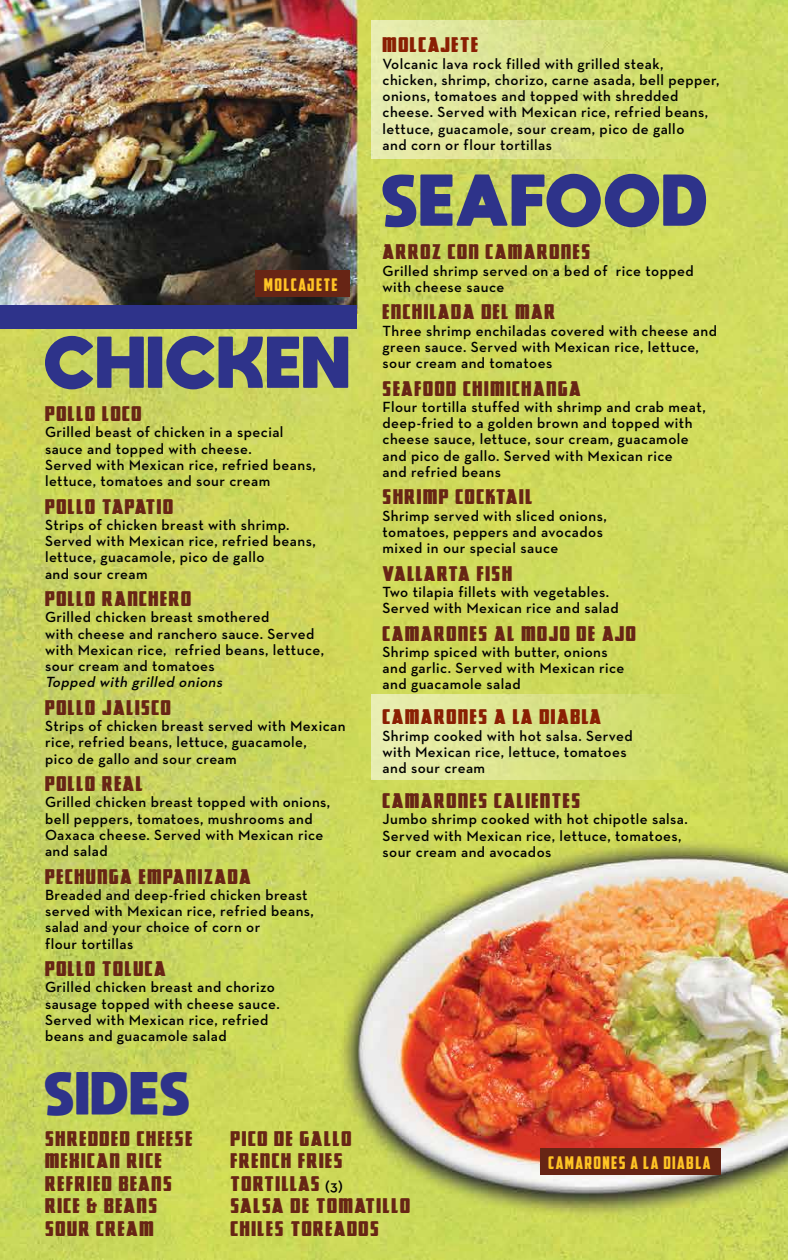
<style>
.page{position:relative;width:810px;height:1260px;background:#fff}
.page>*{position:absolute;margin:0;border:0;box-sizing:border-box;transform-origin:0 0}
.t1{font:800 51.25px "moon get";letter-spacing:.05em;color:#2e338a}
.t2{font:800 42.5px "moon get";letter-spacing:.05em;color:#2e338a}
.t3{font:17.5px/22.5px "Great Lakes NF";letter-spacing:.095em;color:#672515}
.t4{font:17.5px "Great Lakes NF";letter-spacing:.095em;color:#8a1f03}
.t5{font:17.5px "American Captain";letter-spacing:.08em;color:#ffc425}
.t6{font:600 15px/16.2px "Neutra Text";letter-spacing:.03em;color:#000}
.t7{font:italic 600 15px "Neutra Text";color:#000}
.s1{font-family:"Neutra Text";font-weight:600;font-size:15px;color:#000}
</style>
<div class="page">
<img style="left:0;top:0;width:788px;height:1260px">
<div style="left:371px;top:20px;width:327px;height:139px;background:linear-gradient(to right,#e8ecb4,#cbd95e)"></div>
<div style="left:0;top:305px;width:356px;height:23px;background:#2e338a"></div>
<div style="left:256px;top:270px;width:94px;height:27px;background:#672515"></div>
<div style="left:371px;top:695px;width:349px;height:85px;background:linear-gradient(to right,#e9eeb3,#cad859)"></div>
<div style="left:540px;top:1148px;width:181px;height:27px;background:#672515"></div>
<p class="t4" style="left:383px;top:32px;width:97px">MOLCAJETE</p>
<p class="t6" style="left:382px;top:55px;width:339px">Volcanic lava rock filled with grilled steak, chicken, shrimp, chorizo, carne asada, bell pepper, onions, tomatoes and topped with shredded cheese. Served with Mexican rice, refried beans, lettuce, guacamole, sour cream, pico de gallo<br>and corn or flour tortillas</p>
<p class="t5" style="left:264px;top:274px;width:75px">MOLCAJETE</p>
<h1 class="t1" style="left:45px;top:330px;width:306px">CHICKEN</h1>
<p class="t3" style="left:45px;top:402px;width:98px">POLLO LOCO</p>
<p class="t6" style="left:45px;top:424px;width:272px">Grilled beast of chicken in a special sauce and topped with cheese.<br>Served with Mexican rice, refried beans, lettuce, tomatoes and sour cream</p>
<p class="t3" style="left:45px;top:495px;width:129px">POLLO TAPATIO</p>
<p class="t6" style="left:45px;top:516px;width:272px">Strips of chicken breast with shrimp.<br>Served with Mexican rice, refried beans, lettuce, guacamole, pico de gallo<br>and sour cream</p>
<p class="t3" style="left:45px;top:587px;width:147px">POLLO RANCHERO</p>
<p class="t6" style="left:45px;top:609px;width:281px">Grilled chicken breast smothered<br>with cheese and ranchero sauce. Served with Mexican rice, refried beans, lettuce, sour cream and tomatoes</p>
<p class="t7" style="left:45px;top:673px;width:182px">Topped with grilled onions</p>
<p class="t3" style="left:45px;top:696px;width:127px">POLLO JALISCO</p>
<p class="t6" style="left:45px;top:718px;width:302px">Strips of chicken breast served with Mexican rice, refried beans, lettuce, guacamole,<br>pico de gallo and sour cream</p>
<p class="t3" style="left:45px;top:772px;width:99px">POLLO REAL</p>
<p class="t6" style="left:45px;top:794px;width:287px">Grilled chicken breast topped with onions, bell peppers, tomatoes, mushrooms and Oaxaca cheese. Served with Mexican rice and salad</p>
<p class="t3" style="left:45px;top:865px;width:207px">PECHUNGA EMPANIZADA</p>
<p class="t6" style="left:45px;top:886px;width:271px">Breaded and deep-fried chicken breast served with Mexican rice, refried beans, salad and your choice of corn or<br>flour tortillas</p>
<p class="t3" style="left:45px;top:957px;width:122px">POLLO TOLUCA</p>
<p class="t6" style="left:45px;top:979px;width:236px">Grilled chicken breast and chorizo sausage topped with cheese sauce.<br>Served with Mexican rice, refried beans and guacamole salad</p>
<h2 class="t2" style="left:45px;top:1067px;width:147px">SIDES</h2>
<h1 class="t1" style="left:382px;top:168px;width:327px">SEAFOOD</h1>
<p class="t3" style="left:383px;top:241px;width:209px">ARROZ CON CAMARONES</p>
<p class="t6" style="left:382px;top:262px;width:313px">Grilled shrimp served on a bed of rice topped with cheese sauce</p>
<p class="t3" style="left:383px;top:301px;width:174px">ENCHILADA DEL MAR</p>
<p class="t6" style="left:382px;top:322px;width:336px">Three shrimp enchiladas covered with cheese and green sauce. Served with Mexican rice, lettuce, sour cream and tomatoes</p>
<p class="t3" style="left:383px;top:377px;width:200px">SEAFOOD CHIMICHANGA</p>
<p class="t6" style="left:382px;top:398px;width:325px">Flour tortilla stuffed with shrimp and crab meat, deep-fried to a golden brown and topped with cheese sauce, lettuce, sour cream, guacamole and pico de gallo. Served with Mexican rice<br>and refried beans</p>
<p class="t3" style="left:383px;top:486px;width:151px">SHRIMP COCKTAIL</p>
<p class="t6" style="left:382px;top:507px;width:226px">Shrimp served with sliced onions, tomatoes, peppers and avocados mixed in our special sauce</p>
<p class="t3" style="left:383px;top:562px;width:131px">VALLARTA FISH</p>
<p class="t6" style="left:382px;top:583px;width:238px">Two tilapia fillets with vegetables.<br>Served with Mexican rice and salad</p>
<p class="t3" style="left:383px;top:622px;width:254px">CAMARONES AL MOJO DE AJO</p>
<p class="t6" style="left:382px;top:643px;width:244px">Shrimp spiced with butter, onions and garlic. Served with Mexican rice and guacamole salad</p>
<p class="t4" style="left:383px;top:704px;width:220px">CAMARONES A LA DIABLA</p>
<p class="t6" style="left:382px;top:727px;width:252px">Shrimp cooked with hot salsa. Served with Mexican rice, lettuce, tomatoes and sour cream</p>
<p class="t3" style="left:383px;top:789px;width:199px">CAMARONES CALIENTES</p>
<p class="t6" style="left:382px;top:811px;width:307px">Jumbo shrimp cooked with hot chipotle salsa.<br>Served with Mexican rice, lettuce, tomatoes, sour cream and avocados</p>
<p class="t3" style="left:45px;top:1127px;width:149px">SHREDDED CHEESE<br>MEXICAN RICE<br>REFRIED BEANS<br>RICE &amp; BEANS<br>SOUR CREAM</p>
<p class="t3" style="left:231px;top:1127px;width:181px">PICO DE GALLO<br>FRENCH FRIES<br>TORTILLAS <span class="s1">(3)<br></span>SALSA DE TOMATILLO<br>CHILES TOREADOS</p>
<p class="t5" style="left:548px;top:1152px;width:164px">CAMARONES A LA DIABLA</p>
</div>
